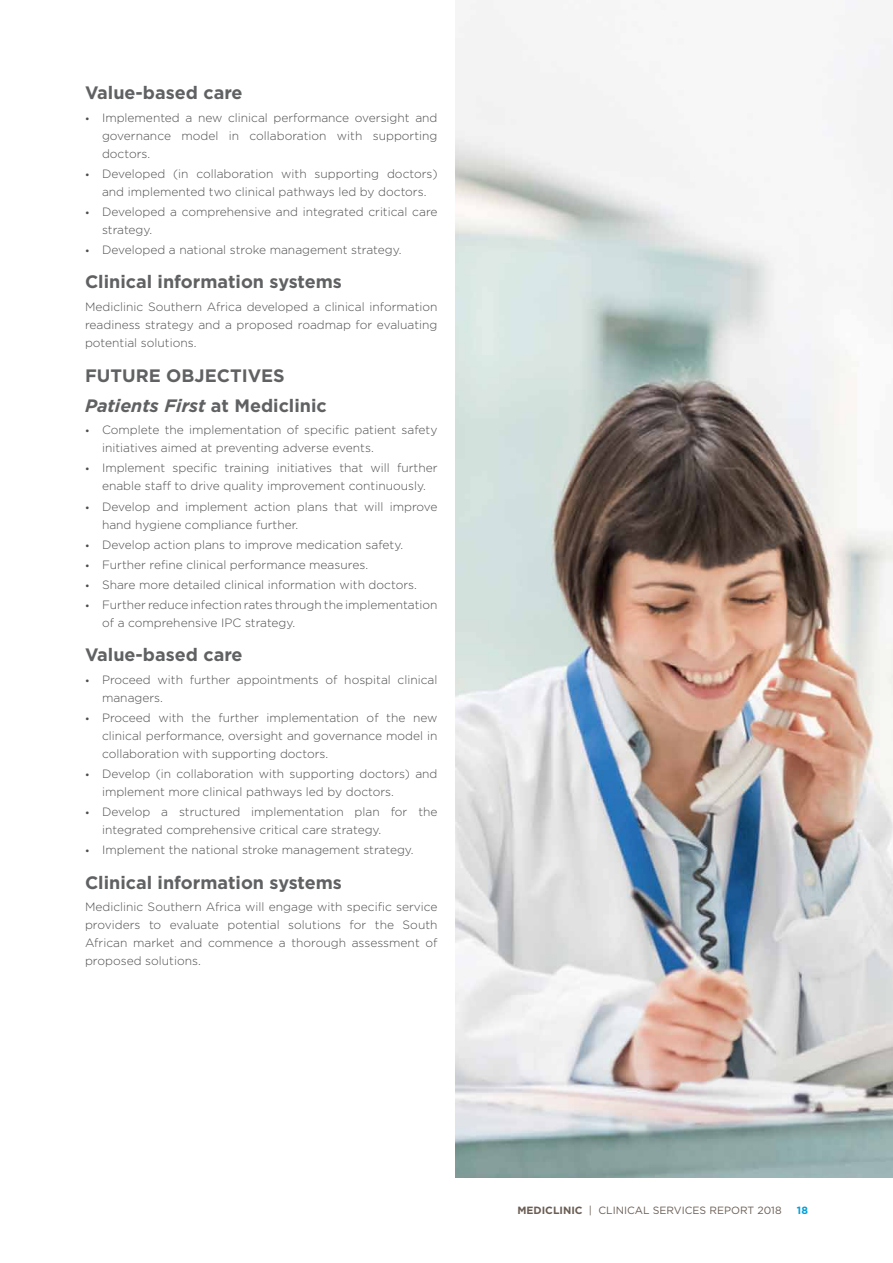
<style>
.page{position:relative;width:893px;height:1263px;background:#fff}
.page>*{position:absolute;margin:0;border:0;box-sizing:border-box;transform-origin:0 0}
.t1{font:700 18px/30.2px "Gotham";color:#606163}
.t2{font:300 12px/18px "Gotham";color:#4d4d4f}
.t3{font:10.5px "Gotham";color:#6a5d54}
.t4{font:700 10.5px "Gotham";color:#00a0da}
.s1{font-weight:700;font-size:9px}
.s2{font-style:italic}
.s3{font-weight:700}
</style>
<div class="page">
<img style="left:455px;top:0;width:438px;height:1178px">
<h1 class="t1" style="left:85px;top:78px;width:159px">Value-based care</h1>
<p class="t2" style="left:102px;top:108px;width:337px;text-align:justify;text-indent:-17px"><span class="s1">•</span> Implemented a new clinical performance oversight and governance model in collaboration with supporting doctors.</p>
<p class="t2" style="left:85px;top:164px;width:354px;text-align:center"><span class="s1">•</span> Developed (in collaboration with supporting doctors) and implemented two clinical pathways led by doctors.</p>
<p class="t2" style="left:102px;top:202px;width:337px;text-indent:-17px"><span class="s1">•</span> Developed a comprehensive and integrated critical care strategy.</p>
<p class="t2" style="left:85px;top:241px;width:318px"><span class="s1">•</span> Developed a national stroke management strategy.</p>
<h1 class="t1" style="left:85px;top:267px;width:258px">Clinical information systems</h1>
<p class="t2" style="left:85px;top:297px;width:354px;text-align:justify">Mediclinic Southern Africa developed a clinical information readiness strategy and a proposed roadmap for evaluating potential solutions.</p>
<h1 class="t1" style="left:85px;top:360px;width:243px">FUTURE OBJECTIVES<br><span class="s2">Patients First</span> at Mediclinic</h1>
<p class="t2" style="left:102px;top:421px;width:337px;text-indent:-17px"><span class="s1">•</span> Complete the implementation of specific patient safety initiatives aimed at preventing adverse events.</p>
<p class="t2" style="left:85px;top:459px;width:354px;text-align:center"><span class="s1">•</span> Implement specific training initiatives that will further enable staff to drive quality improvement continuously.</p>
<p class="t2" style="left:102px;top:497px;width:337px;text-indent:-17px"><span class="s1">•</span> Develop and implement action plans that will improve hand hygiene compliance further.</p>
<p class="t2" style="left:85px;top:535px;width:320px"><span class="s1">•</span> Develop action plans to improve medication safety.</p>
<p class="t2" style="left:85px;top:555px;width:285px"><span class="s1">•</span> Further refine clinical performance measures.</p>
<p class="t2" style="left:85px;top:575px;width:333px"><span class="s1">•</span> Share more detailed clinical information with doctors.</p>
<p class="t2" style="left:102px;top:595px;width:337px;text-indent:-17px"><span class="s1">•</span> Further reduce infection rates through the implementation of a comprehensive IPC strategy.</p>
<h1 class="t1" style="left:85px;top:640px;width:159px">Value-based care</h1>
<p class="t2" style="left:102px;top:670px;width:337px;text-indent:-17px"><span class="s1">•</span> Proceed with further appointments of hospital clinical managers.</p>
<p class="t2" style="left:102px;top:708px;width:337px;text-align:justify;text-indent:-17px"><span class="s1">•</span> Proceed with the further implementation of the new clinical performance, oversight and governance model in collaboration with supporting doctors.</p>
<p class="t2" style="left:102px;top:764px;width:337px;text-indent:-17px"><span class="s1">•</span> Develop (in collaboration with supporting doctors) and implement more clinical pathways led by doctors.</p>
<p class="t2" style="left:102px;top:802px;width:337px;text-indent:-17px"><span class="s1">•</span> Develop a structured implementation plan for the integrated comprehensive critical care strategy.</p>
<p class="t2" style="left:85px;top:841px;width:330px"><span class="s1">•</span> Implement the national stroke management strategy.</p>
<h1 class="t1" style="left:85px;top:867px;width:258px">Clinical information systems</h1>
<p class="t2" style="left:85px;top:897px;width:354px;text-align:justify">Mediclinic Southern Africa will engage with specific service providers to evaluate potential solutions for the South African market and commence a thorough assessment of proposed solutions.</p>
<p class="t3" style="left:517px;top:1203px;width:266px"><span class="s3">MEDICLINIC</span> | CLINICAL SERVICES REPORT 2018</p>
<p class="t4" style="left:797px;top:1203px;width:13px">18</p>
</div>
